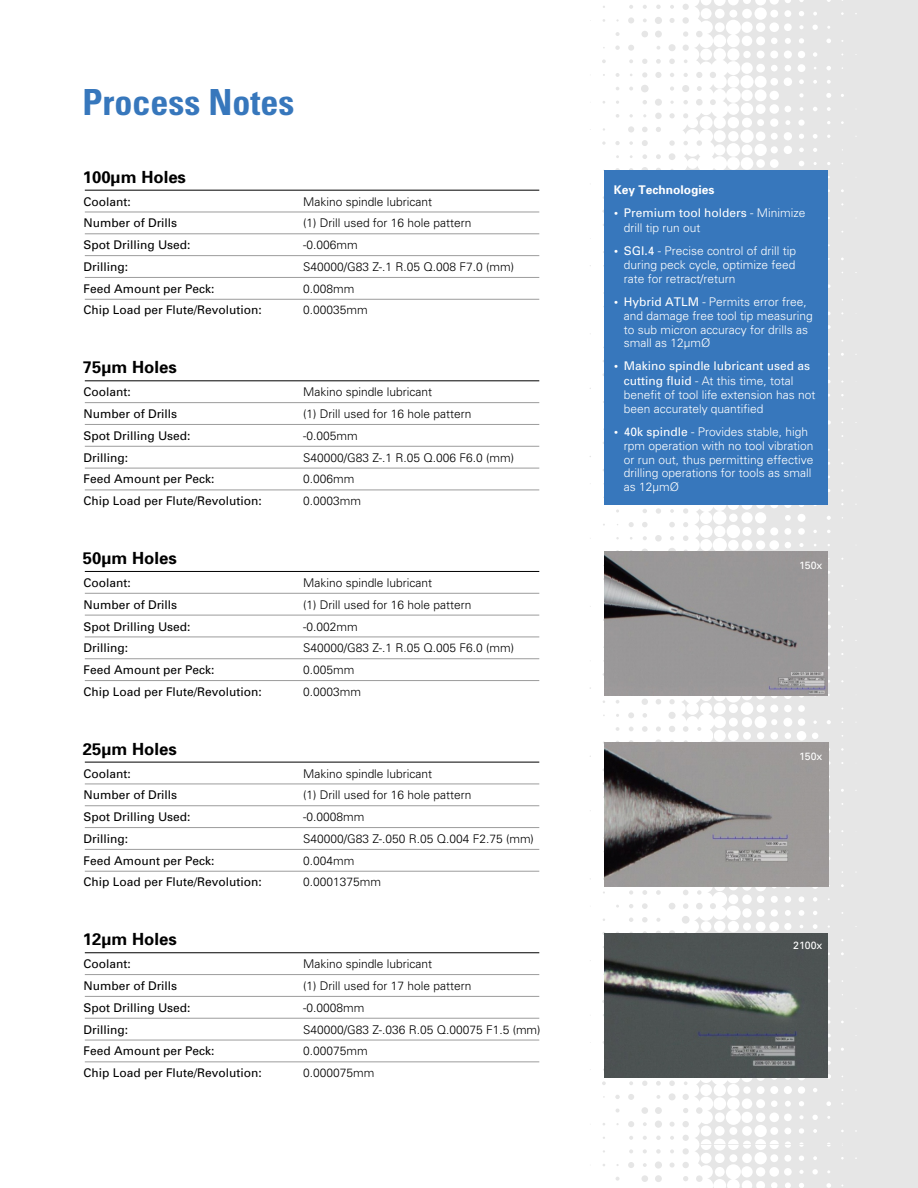
<style>
.page{position:relative;width:918px;height:1188px;background:#fff}
.page>*{position:absolute;margin:0;border:0;box-sizing:border-box;transform-origin:0 0}
.t1{font:700 condensed 36px "Univers 67";color:#3777bc}
.t2{font:700 16.8px "Univers 65";color:#000}
.t3{font:300 12px/21.8px "Univers 45";color:#000}
.t4{font:12px/21.8px "Univers 55";color:#000}
.t5{font:300 12px/14px "Univers 45";color:#fff}
.t6{font:12px "Univers 55";color:#fff}
.t7{font:700 12px "Univers 65";color:#fff}
.t8{font:10.5px "Univers 55";color:#fff}
.s1{font-family:"Univers 45";font-weight:300}
.s2{font-family:"Univers 55";font-weight:400}
</style>
<div class="page">
<svg style="left:590px;top:0;width:328px;height:1188px;fill:#e6e6e6"></svg>
<img style="left:604px;top:552px;width:224px;height:144px">
<img style="left:604px;top:742px;width:224px;height:144px">
<img style="left:604px;top:933px;width:224px;height:144px">
<hr style="left:85px;top:190px;width:454px;height:1px;background:#000">
<hr style="left:85px;top:277px;width:454px;height:1px;background:#9c9c9c">
<hr style="left:85px;top:255px;width:454px;height:1px;background:#9c9c9c">
<hr style="left:85px;top:233px;width:454px;height:1px;background:#9c9c9c">
<hr style="left:85px;top:212px;width:454px;height:1px;background:#9c9c9c">
<hr style="left:85px;top:299px;width:454px;height:1px;background:#9c9c9c">
<hr style="left:85px;top:380px;width:454px;height:1px;background:#000">
<hr style="left:85px;top:468px;width:454px;height:1px;background:#9c9c9c">
<hr style="left:85px;top:446px;width:454px;height:1px;background:#9c9c9c">
<hr style="left:85px;top:424px;width:454px;height:1px;background:#9c9c9c">
<hr style="left:85px;top:402px;width:454px;height:1px;background:#9c9c9c">
<hr style="left:85px;top:490px;width:454px;height:1px;background:#9c9c9c">
<hr style="left:85px;top:571px;width:454px;height:1px;background:#000">
<hr style="left:85px;top:658px;width:454px;height:1px;background:#9c9c9c">
<hr style="left:85px;top:637px;width:454px;height:1px;background:#9c9c9c">
<hr style="left:85px;top:615px;width:454px;height:1px;background:#9c9c9c">
<hr style="left:85px;top:593px;width:454px;height:1px;background:#9c9c9c">
<hr style="left:85px;top:680px;width:454px;height:1px;background:#9c9c9c">
<hr style="left:85px;top:762px;width:454px;height:1px;background:#000">
<hr style="left:85px;top:849px;width:454px;height:1px;background:#9c9c9c">
<hr style="left:85px;top:827px;width:454px;height:1px;background:#9c9c9c">
<hr style="left:85px;top:805px;width:454px;height:1px;background:#9c9c9c">
<hr style="left:85px;top:784px;width:454px;height:1px;background:#9c9c9c">
<hr style="left:85px;top:871px;width:454px;height:1px;background:#9c9c9c">
<hr style="left:85px;top:952px;width:454px;height:1px;background:#000">
<hr style="left:85px;top:1040px;width:454px;height:1px;background:#9c9c9c">
<hr style="left:85px;top:1018px;width:454px;height:1px;background:#9c9c9c">
<hr style="left:85px;top:996px;width:454px;height:1px;background:#9c9c9c">
<hr style="left:85px;top:974px;width:454px;height:1px;background:#9c9c9c">
<hr style="left:85px;top:1061px;width:454px;height:1px;background:#9c9c9c">
<div style="left:604px;top:171px;width:224px;height:334px;background:#3777bc"></div>
<h1 class="t1" style="left:82px;top:89px;width:213px">Process Notes</h1>
<h2 class="t2" style="left:83px;top:170px;width:105px">100µm Holes</h2>
<p class="t4" style="left:84px;top:192px;width:180px">Coolant:<br>Number of Drills<br>Spot Drilling Used:<br>Drilling:<br>Feed Amount per Peck:<br>Chip Load per Flute/Revolution:</p>
<p class="t3" style="left:303px;top:192px;width:212px">Makino spindle lubricant<br>(1) Drill used for 16 hole pattern -0.006mm<br>S40000/G83 Z-.1 R.05 Q.008 F7.0 (mm)<br>0.008mm<br>0.00035mm</p>
<h2 class="t2" style="left:83px;top:361px;width:96px">75µm Holes</h2>
<p class="t4" style="left:84px;top:382px;width:180px">Coolant:<br>Number of Drills<br>Spot Drilling Used:<br>Drilling:<br>Feed Amount per Peck:<br>Chip Load per Flute/Revolution:</p>
<p class="t3" style="left:303px;top:382px;width:212px">Makino spindle lubricant<br>(1) Drill used for 16 hole pattern -0.005mm<br>S40000/G83 Z-.1 R.05 Q.006 F6.0 (mm)<br>0.006mm<br>0.0003mm</p>
<h2 class="t2" style="left:83px;top:552px;width:96px">50µm Holes</h2>
<p class="t4" style="left:84px;top:573px;width:180px">Coolant:<br>Number of Drills<br>Spot Drilling Used:<br>Drilling:<br>Feed Amount per Peck:<br>Chip Load per Flute/Revolution:</p>
<p class="t3" style="left:303px;top:573px;width:212px">Makino spindle lubricant<br>(1) Drill used for 16 hole pattern -0.002mm<br>S40000/G83 Z-.1 R.05 Q.005 F6.0 (mm)<br>0.005mm<br>0.0003mm</p>
<h2 class="t2" style="left:83px;top:742px;width:96px">25µm Holes</h2>
<p class="t4" style="left:84px;top:764px;width:180px">Coolant:<br>Number of Drills<br>Spot Drilling Used:<br>Drilling:<br>Feed Amount per Peck:<br>Chip Load per Flute/Revolution:</p>
<p class="t3" style="left:303px;top:764px;width:232px">Makino spindle lubricant<br>(1) Drill used for 16 hole pattern -0.0008mm<br>S40000/G83 Z-.050 R.05 Q.004 F2.75 (mm)<br>0.004mm<br>0.0001375mm</p>
<h2 class="t2" style="left:83px;top:933px;width:96px">12µm Holes</h2>
<p class="t4" style="left:84px;top:954px;width:180px">Coolant:<br>Number of Drills<br>Spot Drilling Used:<br>Drilling:<br>Feed Amount per Peck:<br>Chip Load per Flute/Revolution:</p>
<p class="t3" style="left:303px;top:954px;width:239px">Makino spindle lubricant<br>(1) Drill used for 17 hole pattern<br>-0.0008mm<br>S40000/G83 Z-.036 R.05 Q.00075 F1.5 (mm)<br>0.00075mm<br>0.000075mm</p>
<p class="t7" style="left:614px;top:185px;width:102px">Key Technologies</p>
<p class="t6" style="left:624px;top:209px;width:183px">Premium tool holders <span class="s1">- Minimize</span></p>
<p class="t5" style="left:624px;top:221px;width:78px">drill tip run out</p>
<p class="t5" style="left:624px;top:244px;width:174px;text-align:justify"><span class="s2">SGI.4</span> - Precise control of drill tip during peck cycle, optimize feed rate for retract/return</p>
<p class="t5" style="left:624px;top:295px;width:190px"><span class="s2">Hybrid ATLM</span> - Permits error free, and damage free tool tip measuring to sub micron accuracy for drills as small as 12µmØ</p>
<p class="t6" style="left:624px;top:361px;width:188px">Makino spindle lubricant used as</p>
<p class="t5" style="left:624px;top:374px;width:193px"><span class="s2">cutting fluid</span> - At this time, total benefit of tool life extension has not been accurately quantified</p>
<p class="t5" style="left:624px;top:425px;width:191px"><span class="s2">40k spindle</span> - Provides stable, high rpm operation with no tool vibration or run out, thus permitting effective drilling operations for tools as small as 12µmØ</p>
<p class="t8" style="left:799px;top:561px;width:25px">150x</p>
<p class="t8" style="left:799px;top:752px;width:25px">150x</p>
<p class="t8" style="left:793px;top:941px;width:31px">2100x</p>
</div>
